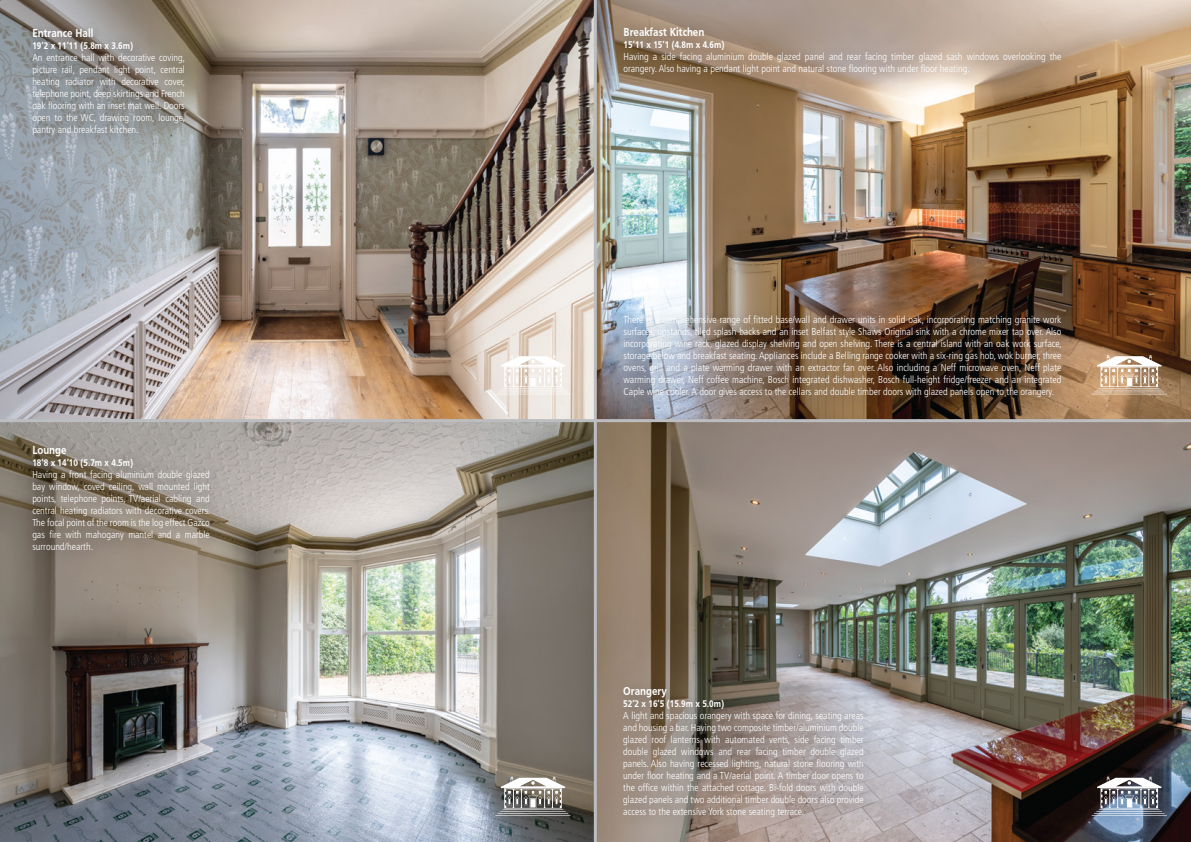
<style>
.page{position:relative;width:1191px;height:842px;background:#fff}
.page>*{position:absolute;margin:0;border:0;box-sizing:border-box;transform-origin:0 0}
.t1{font:700 12px "Frutiger Cnd";color:#fff}
.t2{font:300 condensed 10px/12px "Frutiger LT Std";color:#fff;text-align:justify}
.t3{font:700 10px "Frutiger Cnd";color:#fff}
</style>
<div class="page">
<img style="left:0;top:0;width:1191px;height:842px">
<img style="left:18px;top:430px;width:214px;height:199px">
<img style="left:20px;top:14px;width:185px;height:215px">
<hr style="left:0;top:419px;width:1191px;height:3px;background:#bbbdc0">
<hr style="left:594px;top:0;width:3px;height:842px;background:#bbbdc0">
<img style="left:609px;top:12px;width:474px;height:288px">
<img style="left:609px;top:671px;width:277px;height:166px">
<svg style="left:495px;top:355px;width:75px;height:39px"></svg>
<svg style="left:495px;top:777px;width:75px;height:39px"></svg>
<svg style="left:1091px;top:355px;width:76px;height:39px"></svg>
<svg style="left:1091px;top:777px;width:76px;height:39px"></svg>
<img style="left:609px;top:300px;width:474px;height:117px">
<p class="t1" style="left:32px;top:26px;width:62px">Entrance Hall</p>
<p class="t3" style="left:32px;top:39px;width:102px">19’2 x 11’11 (5.8m x 3.6m)</p>
<p class="t2" style="left:32px;top:51px;width:154px">An entrance hall with decorative coving, picture rail, pendant light point, central heating radiator with decorative cover, telephone point, deep skirtings and French oak flooring with an inset mat well. Doors open to the WC, drawing room, lounge, pantry and breakfast kitchen.</p>
<p class="t1" style="left:32px;top:443px;width:36px">Lounge</p>
<p class="t3" style="left:32px;top:457px;width:102px">18’8 x 14’10 (5.7m x 4.5m)</p>
<p class="t2" style="left:32px;top:469px;width:179px">Having a front facing aluminium double glazed bay window, coved ceiling, wall mounted light points, telephone points, TV/aerial cabling and central heating radiators with decorative covers.<br>The focal point of the room is the log effect Gazco gas fire with mahogany mantel and a marble surround/hearth.</p>
<p class="t1" style="left:623px;top:25px;width:82px">Breakfast Kitchen</p>
<p class="t3" style="left:623px;top:39px;width:102px">15’11 x 15’1 (4.8m x 4.6m)</p>
<p class="t2" style="left:623px;top:51px;width:439px">Having a side facing aluminium double glazed panel and rear facing timber glazed sash windows overlooking the orangery. Also having a pendant light point and natural stone flooring with under floor heating.</p>
<p class="t2" style="left:623px;top:313px;width:439px">There is a comprehensive range of fitted base/wall and drawer units in solid oak, incorporating matching granite work surfaces, upstands, tiled splash backs and an inset Belfast style Shaws Original sink with a chrome mixer tap over. Also incorporating wine rack, glazed display shelving and open shelving. There is a central island with an oak work surface, storage below and breakfast seating. Appliances include a Belling range cooker with a six-ring gas hob, wok burner, three ovens, grill and a plate warming drawer with an extractor fan over. Also including a Neff microwave oven, Neff plate warming drawer, Neff coffee machine, Bosch integrated dishwasher, Bosch full-height fridge/freezer and an integrated Caple wine cooler. A door gives access to the cellars and double timber doors with glazed panels open to the orangery.</p>
<p class="t1" style="left:623px;top:684px;width:45px">Orangery</p>
<p class="t3" style="left:623px;top:698px;width:102px">52’2 x 16’5 (15.9m x 5.0m)</p>
<p class="t2" style="left:623px;top:710px;width:242px">A light and spacious orangery with space for dining, seating areas and housing a bar. Having two composite timber/aluminium double glazed roof lanterns with automated vents, side facing timber double glazed windows and rear facing timber double glazed panels. Also having recessed lighting, natural stone flooring with under floor heating and a TV/aerial point. A timber door opens to the office within the attached cottage. Bi-fold doors with double glazed panels and two additional timber double doors also provide access to the extensive York stone seating terrace.</p>
</div>
